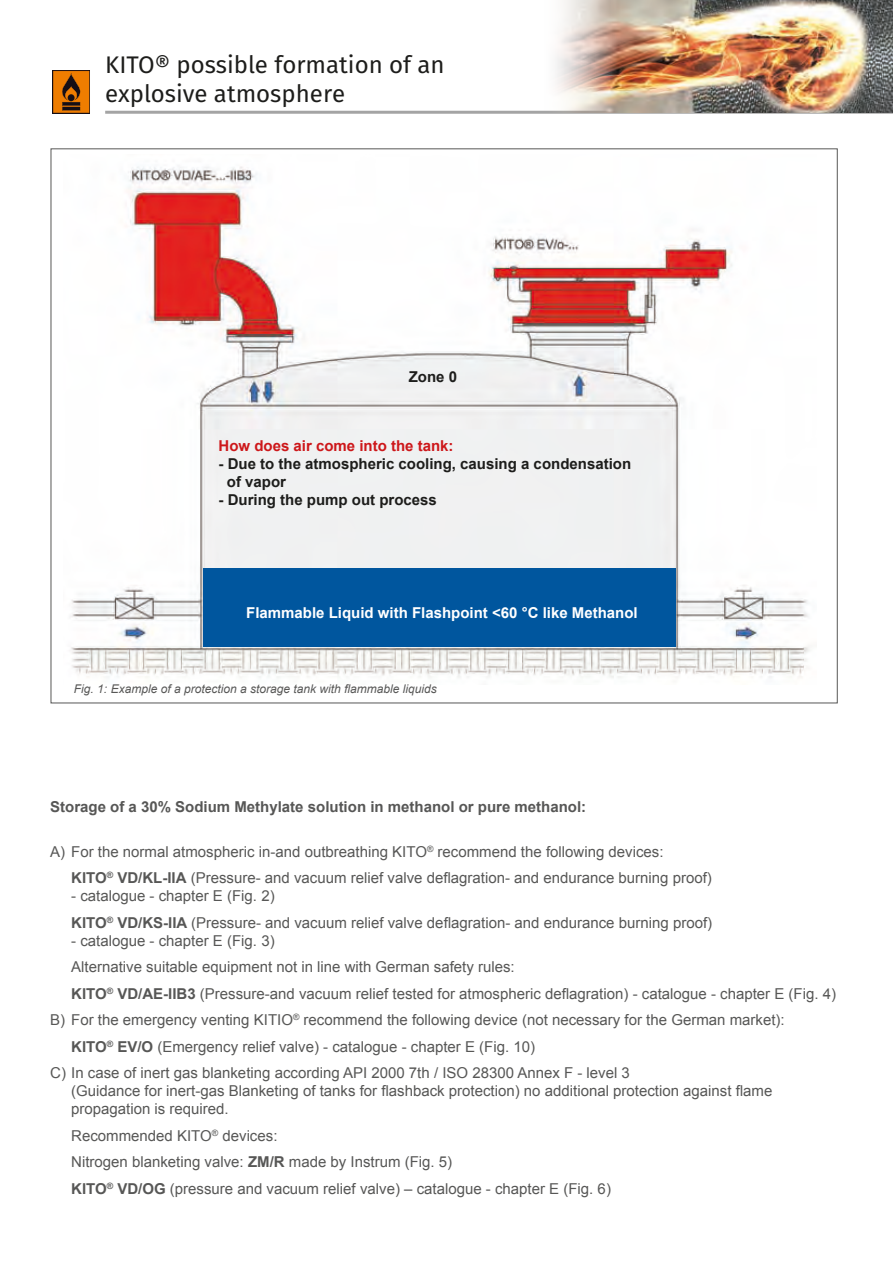
<style>
.page{position:relative;width:893px;height:1263px;background:#fff}
.page>*{position:absolute;margin:0;border:0;box-sizing:border-box;transform-origin:0 0}
.t1{font:24px/28.8px "Fira Sans";color:#1d1d1b}
.t2{font:15px/26.5px "Arial";color:#575756}
.t3{font:700 15px/18px "Arial";color:#1d1d1b}
.t4{font:700 15px "Arial";color:#575756}
.t5{font:700 15px "Arial";color:#fff}
.t6{font:700 15px "Arial";color:#cd171a}
.t7{font:italic 12px "Arial";color:#575756}
.s1{font-weight:700}
</style>
<div class="page">
<hr style="left:105px;top:111px;width:788px;height:3px;background:#a4a4a4">
<svg style="left:52px;top:70px;width:38px;height:44px;background:#ab5a07"></svg>
<img style="left:533px;top:0;width:360px;height:113px">
<img style="left:70px;top:166px;width:740px;height:512px">
<div style="left:203px;top:568px;width:473px;height:79px;background:#00569e"></div>
<h1 class="t1" style="left:105px;top:52px;width:341px">KITO® possible formation of an explosive atmosphere</h1>
<p class="t3" style="left:409px;top:368px;width:50px">Zone 0</p>
<p class="t6" style="left:219px;top:435px;width:237px">How does air come into the tank:</p>
<p class="t3" style="left:227px;top:455px;width:406px;text-indent:-8px">- Due to the atmospheric cooling, causing a condensation of vapor</p>
<p class="t3" style="left:219px;top:491px;width:220px">- During the pump out process</p>
<p class="t5" style="left:246px;top:603px;width:393px">Flammable Liquid with Flashpoint &lt;60 °C like Methanol</p>
<p class="t7" style="left:74px;top:681px;width:364px">Fig. 1: Example of a protection a storage tank with flammable liquids</p>
<p class="t4" style="left:50px;top:797px;width:537px">Storage of a 30% Sodium Methylate solution in methanol or pure methanol:</p>
<p class="t2" style="left:71px;top:838px;width:642px;text-indent:-21px">A) For the normal atmospheric in-and outbreathing KITO<sup>®</sup> recommend the following devices:<br><span class="s1">KITO</span><sup>®</sup> <span class="s1">VD/KL-IIA</span> (Pressure- and vacuum relief valve deflagration- and endurance burning proof)</p>
<p class="t2" style="left:71px;top:883px;width:642px">- catalogue - chapter E (Fig. 2)<br><span class="s1">KITO</span><sup>®</sup> <span class="s1">VD/KS-IIA</span> (Pressure- and vacuum relief valve deflagration- and endurance burning proof)</p>
<p class="t2" style="left:71px;top:927px;width:205px">- catalogue - chapter E (Fig. 3)</p>
<p class="t2" style="left:71px;top:954px;width:445px">Alternative suitable equipment not in line with German safety rules:</p>
<p class="t2" style="left:71px;top:980px;width:766px"><span class="s1">KITO</span><sup>®</sup> <span class="s1">VD/AE-IIB3</span> (Pressure-and vacuum relief tested for atmospheric deflagration) - catalogue - chapter E (Fig. 4)</p>
<p class="t2" style="left:50px;top:1007px;width:736px">B) For the emergency venting KITIO<sup>®</sup> recommend the following device (not necessary for the German market):</p>
<p class="t2" style="left:71px;top:1033px;width:465px"><span class="s1">KITO</span><sup>®</sup> <span class="s1">EV/O</span> (Emergency relief valve) - catalogue - chapter E (Fig. 10)</p>
<p class="t2" style="left:50px;top:1060px;width:581px">C) In case of inert gas blanketing according API 2000 7th / ISO 28300 Annex F - level 3</p>
<p class="t2" style="left:71px;top:1082px;width:703px;line-height:18px">(Guidance for inert-gas Blanketing of tanks for flashback protection) no additional protection against flame propagation is required.</p>
<p class="t2" style="left:71px;top:1122px;width:541px">Recommended KITO<sup>®</sup> devices:<br>Nitrogen blanketing valve: <span class="s1">ZM/R</span> made by Instrum (Fig. 5)<br><span class="s1">KITO</span><sup>®</sup> <span class="s1">VD/OG</span> (pressure and vacuum relief valve) – catalogue - chapter E (Fig. 6)</p>
</div>
